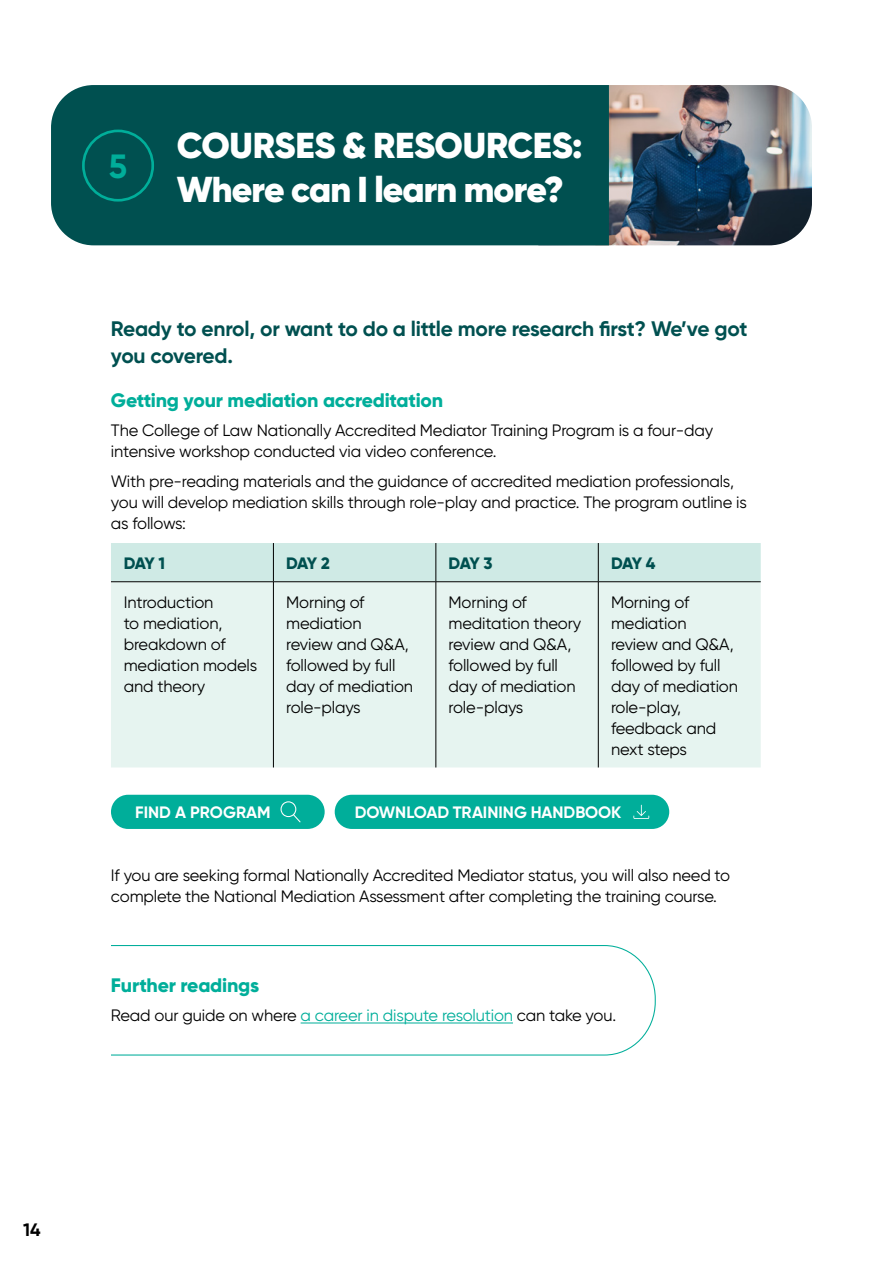
<style>
.page{position:relative;width:893px;height:1263px;background:#fff}
.page>*{position:absolute;margin:0;border:0;box-sizing:border-box;transform-origin:0 0}
.t1{font:900 36px/43.2px "Gilroy";letter-spacing:-.02em;color:#fff}
.t2{font:700 33.6px "Gilroy";color:#00ae9a}
.t3{font:700 21px/27px "Gilroy";letter-spacing:-.015em;color:#005050}
.t4{font:800 19.5px "Gilroy";letter-spacing:-.01em;color:#00ae9a}
.t5{font:700 18px "Gilroy";color:#000}
.t6{font:16.5px/21px "Gilroy";letter-spacing:-.01em;color:#000}
.t7{font:700 16.5px "Gilroy";color:#fff}
.t8{font:800 16.5px "Gilroy";letter-spacing:-.07em;color:#005050}
.s1{color:#00ae9a}
</style>
<div class="page">
<img style="left:609px;top:85px;width:203px;height:160px">
<svg style="left:111px;top:945px;width:545px;height:111px"></svg>
<div style="left:111px;top:543px;width:650px;height:38px;background:#cfeae5"></div>
<div style="left:111px;top:582px;width:650px;height:185px;background:#e6f4f0"></div>
<hr style="left:273px;top:543px;width:1px;height:38px;background:#000">
<hr style="left:436px;top:543px;width:1px;height:38px;background:#000">
<hr style="left:598px;top:543px;width:1px;height:38px;background:#000">
<hr style="left:111px;top:581px;width:162px;height:1px;background:#000">
<hr style="left:273px;top:581px;width:163px;height:1px;background:#000">
<hr style="left:273px;top:582px;width:1px;height:185px;background:#000">
<hr style="left:436px;top:581px;width:162px;height:1px;background:#000">
<hr style="left:436px;top:582px;width:1px;height:185px;background:#000">
<hr style="left:598px;top:581px;width:163px;height:1px;background:#000">
<hr style="left:598px;top:582px;width:1px;height:185px;background:#000">
<hr style="left:301px;top:1022px;width:212px;height:1px;background:#00ae9a">
<div style="left:335px;top:795px;width:334px;height:34px;background:#00ae9a;border-radius:17px"></div>
<svg style="left:633px;top:805px;width:16px;height:14px"></svg>
<div style="left:51px;top:85px;width:558px;height:160px;background:#005050"></div>
<div style="left:82px;top:130px;width:72px;height:72px;border:3px solid #00ae9a;border-radius:50%"></div>
<div style="left:111px;top:795px;width:214px;height:34px;background:#00ae9a;border-radius:17px"></div>
<svg style="left:281px;top:801px;width:20px;height:21px"></svg>
<h2 class="t2" style="left:109px;top:145px;width:20px">5</h2>
<h1 class="t1" style="left:177px;top:124px;width:407px">COURSES &amp; RESOURCES:<br>Where can I learn more?</h1>
<p class="t3" style="left:111px;top:315px;width:638px">Ready to enrol, or want to do a little more research first? We’ve got you covered.</p>
<p class="t4" style="left:111px;top:387px;width:334px">Getting your mediation accreditation</p>
<p class="t6" style="left:111px;top:420px;width:604px">The College of Law Nationally Accredited Mediator Training Program is a four-day intensive workshop conducted via video conference.</p>
<p class="t6" style="left:111px;top:470px;width:637px">With pre- reading materials and the guidance of accredited mediation professionals, you will develop mediation skills through role- play and practice. The program outline is as follows:</p>
<p class="t8" style="left:124px;top:553px;width:43px">DAY 1</p>
<p class="t8" style="left:286px;top:553px;width:45px">DAY 2</p>
<p class="t8" style="left:449px;top:553px;width:45px">DAY 3</p>
<p class="t8" style="left:611px;top:553px;width:46px">DAY 4</p>
<p class="t6" style="left:124px;top:591px;width:135px">Introduction<br>to mediation, breakdown of mediation models and theory</p>
<p class="t6" style="left:286px;top:591px;width:128px">Morning of mediation<br>review and Q&amp;A, followed by full day of mediation role- plays</p>
<p class="t6" style="left:449px;top:591px;width:134px">Morning of meditation theory review and Q&amp;A, followed by full day of mediation role- plays</p>
<p class="t6" style="left:611px;top:591px;width:128px">Morning of mediation<br>review and Q&amp;A, followed by full day of mediation role- play, feedback and next steps</p>
<p class="t7" style="left:135px;top:802px;width:137px">FIND A PROGRAM</p>
<p class="t7" style="left:355px;top:802px;width:268px">DOWNLOAD TRAINING HANDBOOK</p>
<p class="t6" style="left:111px;top:864px;width:621px">If you are seeking formal Nationally Accredited Mediator status, you will also need to complete the National Mediation Assessment after completing the training course.</p>
<p class="t4" style="left:111px;top:973px;width:150px">Further readings</p>
<p class="t6" style="left:111px;top:1005px;width:507px">Read our guide on where <span class="s1">a career in dispute resolution</span> can take you.</p>
<p class="t5" style="left:23px;top:1219px;width:19px">14</p>
</div>
